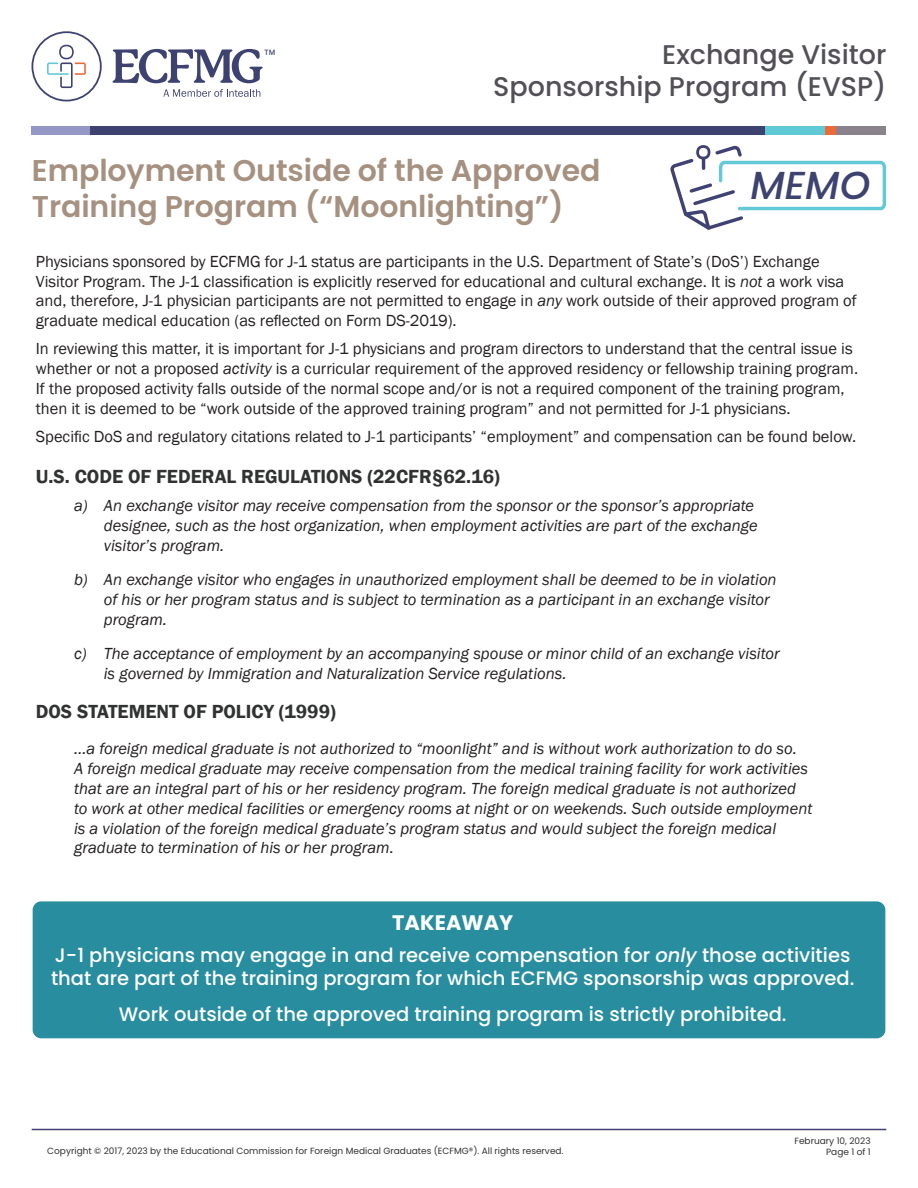
<style>
.page{position:relative;width:918px;height:1188px;background:#fff}
.page>*{position:absolute;margin:0;border:0;box-sizing:border-box;transform-origin:0 0}
.Memo_Graphic{font:italic 500 39px "Poppins";color:#3e4271}
.Memo_Title{font:600 30px/36px "Poppins";letter-spacing:-.005em;color:#a69180}
.t1{font:500 27px/32.4px "Poppins";color:#534f57;text-align:right}
.t2{font:700 21px "Poppins";color:#fff}
.t3{font:500 19.5px/23.4px "Poppins";color:#fff}
.t4{font:600 19.5px "Franklin Gothic";color:#313232}
.t5{font:italic 16.5px/19.8px "Franklin Gothic";color:#231f20}
.t6{font:16.5px/19.8px "Franklin Gothic";color:#231f20}
.t7{font:9px/10.8px "Poppins";color:#313232;text-align:right}
.t8{font:500 7.2px "Libre Franklin";color:#3e4271}
.s1{font-style:italic}
</style>
<div class="page">
<div style="left:807px;top:126px;width:50px;height:9px;background:#ee6939"></div>
<div style="left:32px;top:126px;width:60px;height:9px;background:#9497c5"></div>
<div style="left:91px;top:126px;width:676px;height:9px;background:#3e4271"></div>
<div style="left:766px;top:126px;width:59px;height:9px;background:#60c9d6"></div>
<div style="left:836px;top:126px;width:50px;height:9px;background:#8a828b"></div>
<svg style="left:113px;top:49px;width:150px;height:34px"></svg>
<svg style="left:32px;top:31px;width:70px;height:70px"></svg>
<svg style="left:163px;top:89px;width:97px;height:8px"></svg>
<hr style="left:32px;top:1129px;width:854px;height:1px;background:#3e4271">
<div style="left:33px;top:901px;width:852px;height:137px;background:#288d9e;border-radius:9px"></div>
<svg style="left:670px;top:145px;width:217px;height:85px"></svg>
<p class="t8" style="left:264px;top:47px;width:13px">TM</p>
<h3 class="t1" style="left:493px;top:38px;width:395px">Exchange Visitor<br>Sponsorship Program (EVSP)</h3>
<p class="Memo_Title" style="left:32px;top:152px;width:570px">Employment Outside of the Approved<br>Training Program (“Moonlighting”)</p>
<p class="Memo_Graphic" style="left:750px;top:162px;width:121px">MEMO</p>
<p class="t6" style="left:36px;top:252px;width:823px">Physicians sponsored by ECFMG for J-1 status are participants in the U.S. Department of State’s (DoS’) Exchange Visitor Program. The J-1 classification is explicitly reserved for educational and cultural exchange. It is <span class="s1">not</span> a work visa and, therefore, J-1 physician participants are not permitted to engage in <span class="s1">any</span> work outside of their approved program of graduate medical education (as reflected on Form DS-2019).</p>
<p class="t6" style="left:36px;top:339px;width:824px">In reviewing this matter, it is important for J-1 physicians and program directors to understand that the central issue is whether or not a proposed <span class="s1">activity</span> is a curricular requirement of the approved residency or fellowship training program.<br>If the proposed activity falls outside of the normal scope and/or is not a required component of the training program, then it is deemed to be “work outside of the approved training program” and not permitted for J-1 physicians.</p>
<p class="t6" style="left:36px;top:427px;width:822px">Specific DoS and regulatory citations related to J-1 participants’ “employment” and compensation can be found below.</p>
<p class="t4" style="left:36px;top:464px;width:466px">U.S. CODE OF FEDERAL REGULATIONS (22CFR§62.16)</p>
<p class="t5" style="left:104px;top:496px;width:655px;text-indent:-30px">a) An exchange visitor may receive compensation from the sponsor or the sponsor’s appropriate designee, such as the host organization, when employment activities are part of the exchange visitor’s program.</p>
<p class="t5" style="left:104px;top:570px;width:674px;text-indent:-30px">b) An exchange visitor who engages in unauthorized employment shall be deemed to be in violation of his or her program status and is subject to termination as a participant in an exchange visitor program.</p>
<p class="t5" style="left:104px;top:644px;width:677px;text-indent:-30px">c) The acceptance of employment by an accompanying spouse or minor child of an exchange visitor is governed by Immigration and Naturalization Service regulations.</p>
<p class="t4" style="left:36px;top:699px;width:301px">DOS STATEMENT OF POLICY (1999)</p>
<p class="t5" style="left:74px;top:739px;width:740px">…a foreign medical graduate is not authorized to “moonlight” and is without work authorization to do so.<br>A foreign medical graduate may receive compensation from the medical training facility for work activities that are an integral part of his or her residency program. The foreign medical graduate is not authorized to work at other medical facilities or emergency rooms at night or on weekends. Such outside employment is a violation of the foreign medical graduate’s program status and would subject the foreign medical graduate to termination of his or her program.</p>
<p class="t2" style="left:392px;top:910px;width:123px">TAKEAWAY</p>
<p class="t3" style="left:51px;top:943px;width:805px">J-1 physicians may engage in and receive compensation for <span class="s1">only</span> those activities that are part of the training program for which ECFMG sponsorship was approved.</p>
<p class="t3" style="left:119px;top:1003px;width:669px">Work outside of the approved training program is strictly prohibited.</p>
<p class="t7" style="left:47px;top:1145px;width:518px">Copyright © 2017, 2023 by the Educational Commission for Foreign Medical Graduates (ECFMG®). All rights reserved.</p>
<p class="t7" style="left:795px;top:1136px;width:78px">February 10, 2023<br>Page 1 of 1</p>
</div>
